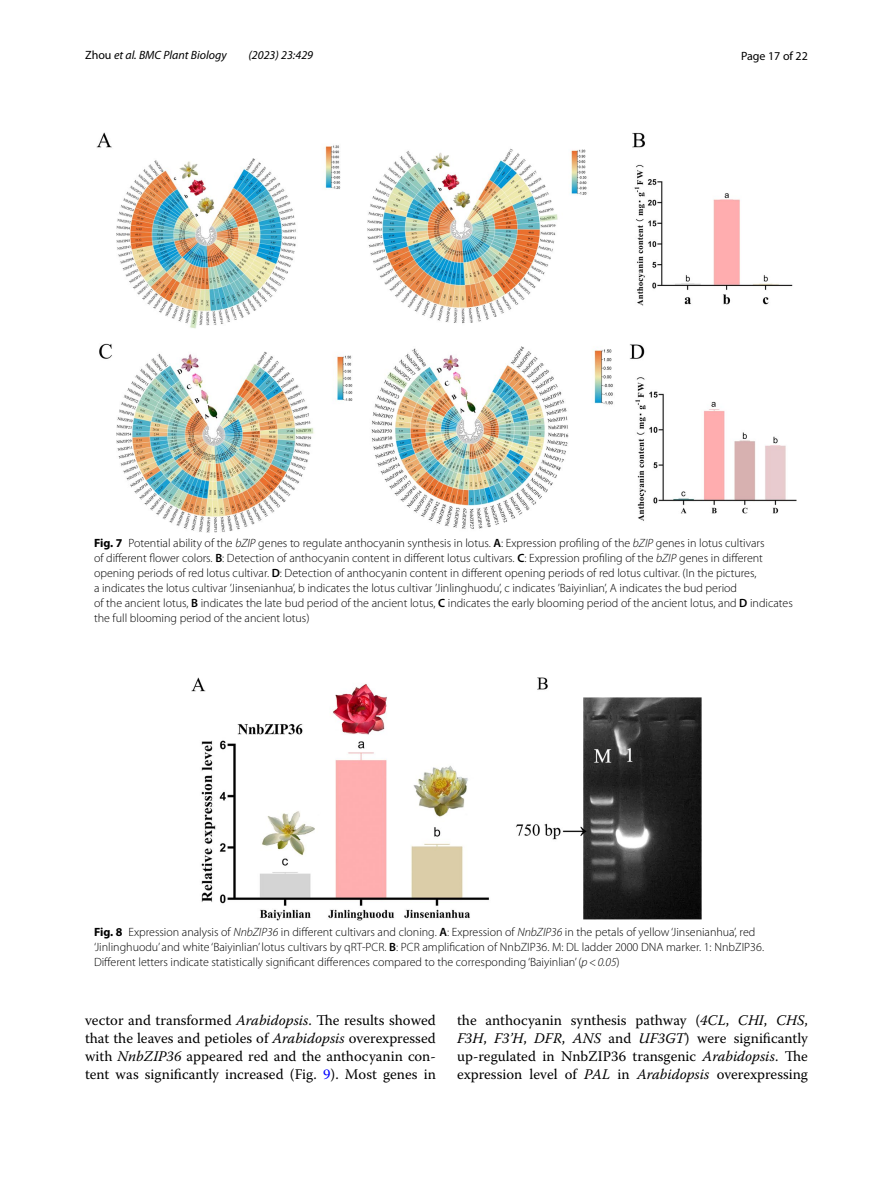
<style>
.page{position:relative;width:893px;height:1187px;background:#fff}
.page>*{position:absolute;margin:0;border:0;box-sizing:border-box;transform-origin:0 0}
.t1{font:14.7px/18px "Warnock Pro";color:#000;text-align:justify}
.t2{font:300 12px/15px "Myriad Pro";color:#000}
.t3{font:italic 12px "Myriad Pro";color:#000}
.t4{font:12px "Myriad Pro";color:#000}
.s1{font-style:normal}
.s2{font-weight:700}
.s3{font-style:italic}
.s4{font-weight:600}
.s5{color:#00f}
</style>
<div class="page">
<img style="left:96px;top:133px;width:701px;height:399px">
<img style="left:191px;top:677px;width:511px;height:243px">
<p class="t3" style="left:85px;top:48px;width:143px"><span class="s1">Zhou</span> et al. BMC Plant Biology</p>
<p class="t3" style="left:248px;top:48px;width:66px">(2023) 23:429</p>
<p class="t4" style="left:741px;top:48px;width:68px">Page 17 of 22</p>
<p class="t2" style="left:94px;top:536px;width:700px"><span class="s2">Fig. 7</span> Potential ability of the <span class="s3">bZIP</span> genes to regulate anthocyanin synthesis in lotus. <span class="s4">A</span>: Expression profiling of the <span class="s3">bZIP</span> genes in lotus cultivars<br>of different flower colors. <span class="s4">B</span>: Detection of anthocyanin content in different lotus cultivars. <span class="s4">C</span>: Expression profiling of the <span class="s3">bZIP</span> genes in different opening periods of red lotus cultivar. <span class="s4">D</span>: Detection of anthocyanin content in different opening periods of red lotus cultivar. (In the pictures,<br>a indicates the lotus cultivar ’Jinsenianhua’, b indicates the lotus cultivar ’Jinlinghuodu’, c indicates ’Baiyinlian’, A indicates the bud period<br>of the ancient lotus, <span class="s4">B</span> indicates the late bud period of the ancient lotus, <span class="s4">C</span> indicates the early blooming period of the ancient lotus, and <span class="s4">D</span> indicates the full blooming period of the ancient lotus)</p>
<p class="t2" style="left:94px;top:924px;width:671px"><span class="s2">Fig. 8</span> Expression analysis of <span class="s3">NnbZIP36</span> in different cultivars and cloning. <span class="s4">A</span>: Expression of <span class="s3">NnbZIP36</span> in the petals of yellow ‘Jinsenianhua’, red ‘Jinlinghuodu’ and white ‘Baiyinlian’ lotus cultivars by qRT-PCR. <span class="s4">B</span>: PCR amplification of NnbZIP36. M: DL ladder 2000 DNA marker. 1: NnbZIP36.<br>Different letters indicate statistically significant differences compared to the corresponding ‘Baiyinlian’ (<span class="s3">p</span>&lt;<span class="s3">0.05</span>)</p>
<p class="t1" style="left:85px;top:1010px;width:352px">vector and transformed <span class="s3">Arabidopsis</span>. The results showed that the leaves and petioles of <span class="s3">Arabidopsis</span> overexpressed with <span class="s3">NnbZIP36</span> appeared red and the anthocyanin con&shy;tent was significantly increased (Fig. <span class="s5">9</span>). Most genes in</p>
<p class="t1" style="left:457px;top:1010px;width:352px">the anthocyanin synthesis pathway (<span class="s3">4CL</span>, <span class="s3">CHI</span>, <span class="s3">CHS</span>, <span class="s3">F3H</span>, <span class="s3">F3’H</span>, <span class="s3">DFR</span>, <span class="s3">ANS</span> and <span class="s3">UF3GT</span>) were significantly up-regulated in NnbZIP36 transgenic <span class="s3">Arabidopsis</span>. The expression level of <span class="s3">PAL</span> in <span class="s3">Arabidopsis</span> overexpressing</p>
</div>
